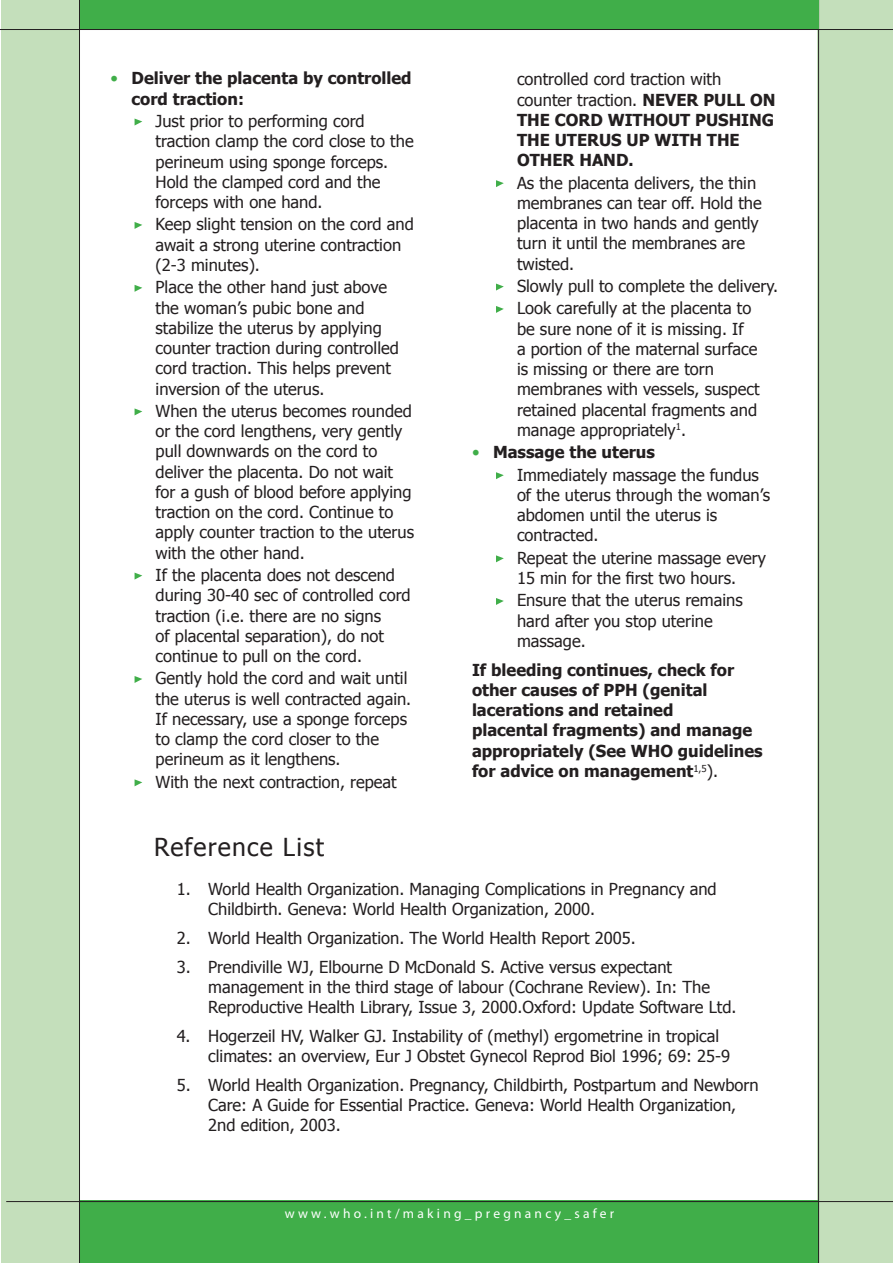
<style>
.page{position:relative;width:893px;height:1263px;background:#fff}
.page>*{position:absolute;margin:0;border:0;box-sizing:border-box;transform-origin:0 0}
.t1{font:24.75px "Tahoma";letter-spacing:.05em;color:#231f20}
.t2{font:16.5px/20.2px "Tahoma";color:#231f20}
.t3{font:700 16.5px/20.2px "Tahoma";color:#231f20}
.t4{font:13.5px "Myriad";letter-spacing:.24em;color:#fff}
.s1{font-weight:400;color:#40ae49}
.s2{font-weight:400}
.s3{color:#40ae49}
.s4{font-weight:700}
</style>
<div class="page">
<div style="left:2px;top:0;width:77px;height:1263px;background:#c4dfbb"></div>
<div style="left:817px;top:0;width:76px;height:1263px;background:#c4dfbb"></div>
<div style="left:80px;top:1201px;width:738px;height:62px;background:#40ae49"></div>
<hr style="left:79px;top:0;width:1px;height:1263px;background:#231f20">
<hr style="left:818px;top:0;width:1px;height:1263px;background:#231f20">
<hr style="left:6px;top:1201px;width:887px;height:1px;background:#231f20">
<div style="left:80px;top:0;width:738px;height:30px;background:#40ae49"></div>
<hr style="left:0;top:29px;width:893px;height:1px;background:#231f20">
<svg style="left:135px;top:119px;width:7px;height:7px"></svg>
<svg style="left:135px;top:222px;width:7px;height:7px"></svg>
<svg style="left:135px;top:285px;width:7px;height:7px"></svg>
<svg style="left:135px;top:408px;width:7px;height:7px"></svg>
<svg style="left:135px;top:573px;width:7px;height:7px"></svg>
<svg style="left:135px;top:676px;width:7px;height:7px"></svg>
<svg style="left:135px;top:779px;width:7px;height:7px"></svg>
<svg style="left:496px;top:180px;width:8px;height:7px"></svg>
<svg style="left:496px;top:284px;width:8px;height:7px"></svg>
<svg style="left:496px;top:306px;width:8px;height:7px"></svg>
<svg style="left:496px;top:472px;width:8px;height:7px"></svg>
<svg style="left:496px;top:555px;width:8px;height:7px"></svg>
<svg style="left:496px;top:598px;width:8px;height:7px"></svg>
<p class="t3" style="left:132px;top:67px;width:282px;text-indent:-21px"><span class="s1">•</span> Deliver the placenta by controlled cord traction:</p>
<p class="t2" style="left:156px;top:110px;width:260px">Just prior to performing cord traction clamp the cord close to the perineum using sponge forceps.<br>Hold the clamped cord and the forceps with one hand.</p>
<p class="t2" style="left:156px;top:213px;width:260px">Keep slight tension on the cord and await a strong uterine contraction (2-3 minutes).</p>
<p class="t2" style="left:156px;top:276px;width:245px">Place the other hand just above the woman’s pubic bone and stabilize the uterus by applying counter traction during controlled cord traction. This helps prevent inversion of the uterus.</p>
<p class="t2" style="left:156px;top:400px;width:260px">When the uterus becomes rounded or the cord lengthens, very gently pull downwards on the cord to deliver the placenta. Do not wait for a gush of blood before applying traction on the cord. Continue to apply counter traction to the uterus with the other hand.</p>
<p class="t2" style="left:156px;top:564px;width:257px">If the placenta does not descend during 30-40 sec of controlled cord traction (i.e. there are no signs<br>of placental separation), do not continue to pull on the cord.</p>
<p class="t2" style="left:156px;top:667px;width:257px">Gently hold the cord and wait until the uterus is well contracted again.<br>If necessary, use a sponge forceps to clamp the cord closer to the perineum as it lengthens.</p>
<p class="t2" style="left:156px;top:771px;width:243px">With the next contraction, repeat</p>
<p class="t3" style="left:517px;top:68px;width:260px"><span class="s2">controlled cord traction with counter traction.</span> NEVER PULL ON<br>THE CORD WITHOUT PUSHING<br>THE UTERUS UP WITH THE<br>OTHER HAND.</p>
<p class="t2" style="left:517px;top:172px;width:246px">As the placenta delivers, the thin membranes can tear off. Hold the placenta in two hands and gently turn it until the membranes are twisted.</p>
<p class="t2" style="left:517px;top:274px;width:263px;line-height:22.4px">Slowly pull to complete the delivery.<br>Look carefully at the placenta to</p>
<p class="t2" style="left:517px;top:318px;width:244px">be sure none of it is missing. If<br>a portion of the maternal surface is missing or there are torn membranes with vessels, suspect retained placental fragments and manage appropriately<sup>1</sup>.</p>
<p class="t2" style="left:517px;top:440px;width:243px;line-height:22.4px;text-indent:-45px"><span class="s3">•</span> <span class="s4">Massage the uterus<br></span>Immediately massage the fundus</p>
<p class="t2" style="left:517px;top:484px;width:255px">of the uterus through the woman’s abdomen until the uterus is contracted.</p>
<p class="t2" style="left:517px;top:547px;width:250px">Repeat the uterine massage every<br>15 min for the first two hours.</p>
<p class="t2" style="left:517px;top:589px;width:227px">Ensure that the uterus remains hard after you stop uterine massage.</p>
<p class="t3" style="left:472px;top:658px;width:292px">If bleeding continues, check for other causes of PPH (genital lacerations and retained<br>placental fragments) and manage appropriately (See WHO guidelines for advice on management<sup>1,5</sup><span class="s2">).</span></p>
<h1 class="t1" style="left:154px;top:831px;width:171px">Reference List</h1>
<p class="t2" style="left:208px;top:878px;width:510px;text-indent:-31px">1. World Health Organization. Managing Complications in Pregnancy and<br>Childbirth. Geneva: World Health Organization, 2000.</p>
<p class="t2" style="left:177px;top:927px;width:461px">2. World Health Organization. The World Health Report 2005.</p>
<p class="t2" style="left:208px;top:955px;width:530px;text-indent:-31px">3. Prendiville WJ, Elbourne D McDonald S. Active versus expectant management in the third stage of labour (Cochrane Review). In: The<br>Reproductive Health Library, Issue 3, 2000.Oxford: Update Software Ltd.</p>
<p class="t2" style="left:208px;top:1025px;width:524px;text-indent:-31px">4. Hogerzeil HV, Walker GJ. Instability of (methyl) ergometrine in tropical climates: an overview, Eur J Obstet Gynecol Reprod Biol 1996; 69: 25-9</p>
<p class="t2" style="left:208px;top:1074px;width:552px;text-indent:-31px">5. World Health Organization. Pregnancy, Childbirth, Postpartum and Newborn<br>Care: A Guide for Essential Practice. Geneva: World Health Organization,<br>2nd edition, 2003.</p>
<p class="t4" style="left:285px;top:1206px;width:331px">www.who.int/making_pregnancy_safer</p>
</div>
